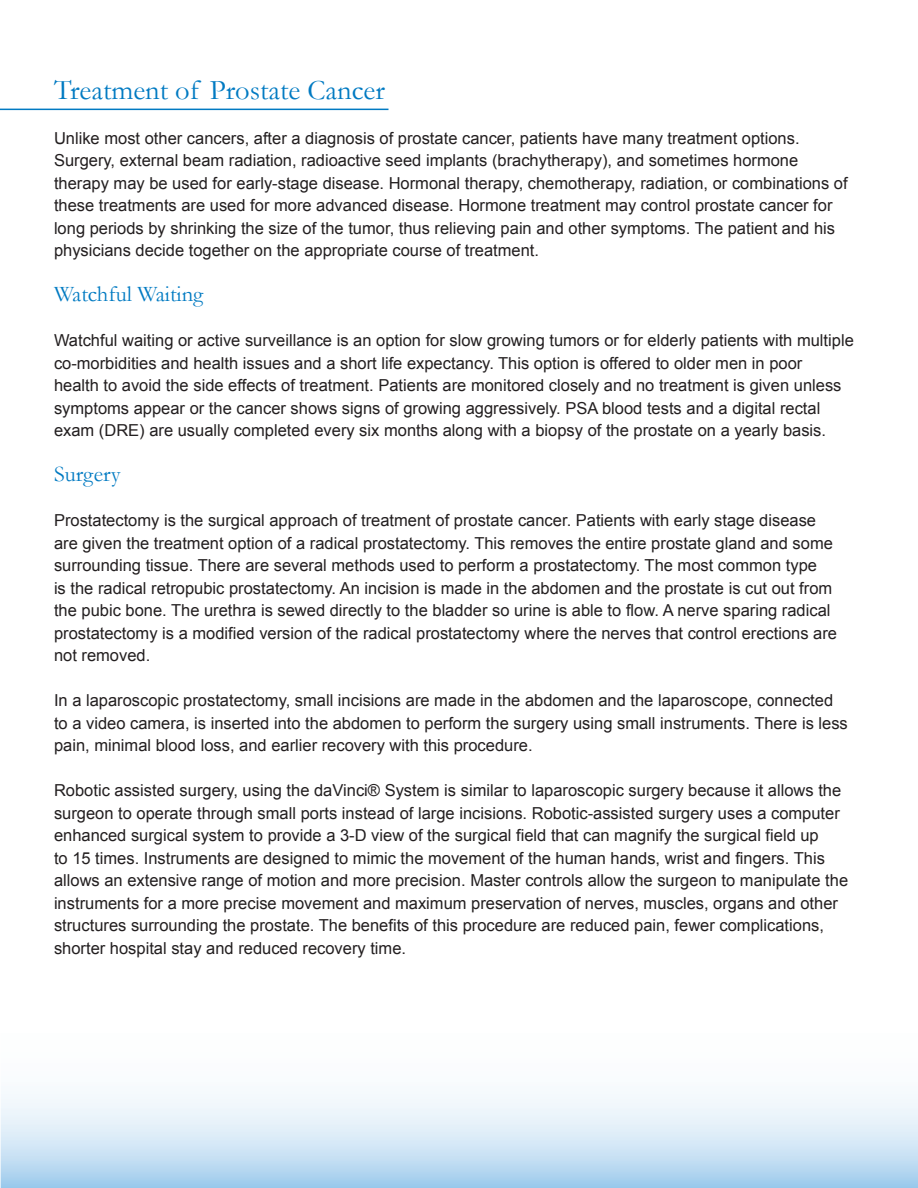
<style>
.page{position:relative;width:918px;height:1188px;background:#fff}
.page>*{position:absolute;margin:0;border:0;box-sizing:border-box;transform-origin:0 0}
.t1{font:28.5px "Garamond";color:#007ac2}
.t2{font:22.5px "Garamond";color:#007ac2}
.t3{font:16.5px/22.5px "Arial";color:#231f20}
</style>
<div class="page">
<svg style="left:1px;top:1094px;width:917px;height:94px;background:#d2e6f6"></svg>
<hr style="left:0;top:109px;width:388px;height:1px;background:#007ac2">
<h1 class="t1" style="left:54px;top:71px;width:332px">Treatment of Prostate Cancer</h1>
<p class="t3" style="left:54px;top:127px;width:795px">Unlike most other cancers, after a diagnosis of prostate cancer, patients have many treatment options.<br>Surgery, external beam radiation, radioactive seed implants (brachytherapy), and sometimes hormone therapy may be used for early-stage disease. Hormonal therapy, chemotherapy, radiation, or combinations of these treatments are used for more advanced disease. Hormone treatment may control prostate cancer for long periods by shrinking the size of the tumor, thus relieving pain and other symptoms. The patient and his physicians decide together on the appropriate course of treatment.</p>
<h2 class="t2" style="left:54px;top:279px;width:151px">Watchful Waiting</h2>
<p class="t3" style="left:54px;top:329px;width:801px">Watchful waiting or active surveillance is an option for slow growing tumors or for elderly patients with multiple co-morbidities and health issues and a short life expectancy. This option is offered to older men in poor<br>health to avoid the side effects of treatment. Patients are monitored closely and no treatment is given unless symptoms appear or the cancer shows signs of growing aggressively. PSA blood tests and a digital rectal exam (DRE) are usually completed every six months along with a biopsy of the prostate on a yearly basis.</p>
<h2 class="t2" style="left:54px;top:459px;width:68px">Surgery</h2>
<p class="t3" style="left:54px;top:509px;width:785px">Prostatectomy is the surgical approach of treatment of prostate cancer. Patients with early stage disease are given the treatment option of a radical prostatectomy. This removes the entire prostate gland and some surrounding tissue. There are several methods used to perform a prostatectomy. The most common type<br>is the radical retropubic prostatectomy. An incision is made in the abdomen and the prostate is cut out from the pubic bone. The urethra is sewed directly to the bladder so urine is able to flow. A nerve sparing radical prostatectomy is a modified version of the radical prostatectomy where the nerves that control erections are not removed.</p>
<p class="t3" style="left:54px;top:689px;width:795px">In a laparoscopic prostatectomy, small incisions are made in the abdomen and the laparoscope, connected to a video camera, is inserted into the abdomen to perform the surgery using small instruments. There is less pain, minimal blood loss, and earlier recovery with this procedure.</p>
<p class="t3" style="left:54px;top:779px;width:796px">Robotic assisted surgery, using the daVinci® System is similar to laparoscopic surgery because it allows the surgeon to operate through small ports instead of large incisions. Robotic-assisted surgery uses a computer enhanced surgical system to provide a 3-D view of the surgical field that can magnify the surgical field up<br>to 15 times. Instruments are designed to mimic the movement of the human hands, wrist and fingers. This allows an extensive range of motion and more precision. Master controls allow the surgeon to manipulate the instruments for a more precise movement and maximum preservation of nerves, muscles, organs and other structures surrounding the prostate. The benefits of this procedure are reduced pain, fewer complications, shorter hospital stay and reduced recovery time.</p>
</div>
